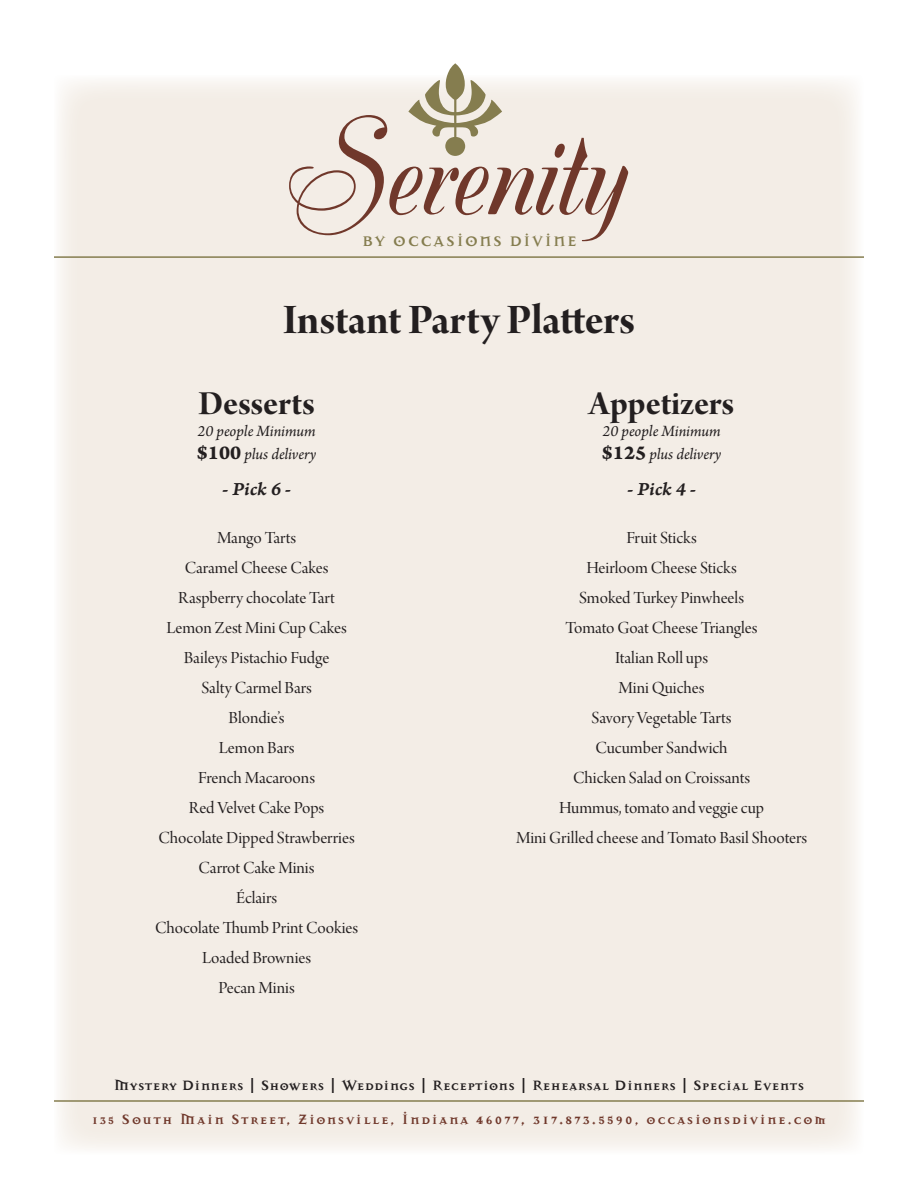
<style>
.page{position:relative;width:918px;height:1188px;background:#fff}
.page>*{position:absolute;margin:0;border:0;box-sizing:border-box;transform-origin:0 0}
.t1{font:112.35px "Silk Script";color:#70382b}
.Menu_body{font:45px "Arno Pro Bold Display";letter-spacing:-.005em;color:#231f20}
.Menu_body-2{font:36px "Arno Pro Bold Display";color:#231f20}
.Menu_body-3{font:19.5px "Arno Pro Smbd Italic Caption";letter-spacing:-.005em;color:#231f20}
.Item_Title_and_Price{font:18px "Arno Pro Display";color:#231f20}
.Menu_body-4{font:italic 16.5px "Arno Pro";letter-spacing:-.005em;color:#231f20}
.t2{font:700 15.3px "Mason Serif Alt";letter-spacing:.1em;color:#857d4f}
.t3{font:700 15px "Mason Serif Alt";letter-spacing:.1em;color:#70382b}
.t4{font:700 15px "Mason Serif Alt";letter-spacing:.02em;color:#231f20}
.s1{font-family:"Arno Pro Bold Caption";font-style:normal;font-size:21px}
.s2{font-size:16.5px}
</style>
<div class="page">
<div style="left:54px;top:75px;width:810px;height:1080px;background:#f3ede6"></div>
<hr style="left:54px;top:1100px;width:810px;height:2px;background:#857d4f">
<hr style="left:54px;top:256px;width:810px;height:2px;background:#857d4f">
<svg style="left:408px;top:63px;width:94px;height:93px"></svg>
<p class="t1" style="left:285px;top:93px;width:341px">Serenity</p>
<p class="t2" style="left:362px;top:232px;width:217px">BY OCCASIONS DIVINE</p>
<p class="Menu_body" style="left:283px;top:294px;width:354px">Instant Party Platters</p>
<p class="Menu_body-2" style="left:198px;top:383px;width:118px">Desserts</p>
<p class="Menu_body-4" style="left:198px;top:422px;width:119px">20 people Minimum</p>
<p class="Menu_body-4" style="left:197px;top:444px;width:121px"><span class="s1">$100</span> plus delivery</p>
<p class="Menu_body-3" style="left:222px;top:476px;width:71px">- Pick 6 -</p>
<p class="Item_Title_and_Price" style="left:217px;top:527px;width:81px">Mango Tarts</p>
<p class="Item_Title_and_Price" style="left:185px;top:557px;width:145px">Caramel Cheese Cakes</p>
<p class="Item_Title_and_Price" style="left:178px;top:587px;width:158px">Raspberry chocolate Tart</p>
<p class="Item_Title_and_Price" style="left:166px;top:617px;width:182px">Lemon Zest Mini Cup Cakes</p>
<p class="Item_Title_and_Price" style="left:184px;top:647px;width:147px">Baileys Pistachio Fudge</p>
<p class="Item_Title_and_Price" style="left:201px;top:677px;width:112px">Salty Carmel Bars</p>
<p class="Item_Title_and_Price" style="left:229px;top:707px;width:58px">Blondie’s</p>
<p class="Item_Title_and_Price" style="left:219px;top:737px;width:77px">Lemon Bars</p>
<p class="Item_Title_and_Price" style="left:198px;top:767px;width:118px">French Macaroons</p>
<p class="Item_Title_and_Price" style="left:189px;top:797px;width:137px">Red Velvet Cake Pops</p>
<p class="Item_Title_and_Price" style="left:158px;top:827px;width:198px">Chocolate Dipped Strawberries</p>
<p class="Item_Title_and_Price" style="left:199px;top:857px;width:117px">Carrot Cake Minis</p>
<p class="Item_Title_and_Price" style="left:236px;top:887px;width:43px">Éclairs</p>
<p class="Item_Title_and_Price" style="left:155px;top:917px;width:205px">Chocolate Thumb Print Cookies</p>
<p class="Item_Title_and_Price" style="left:202px;top:947px;width:111px">Loaded Brownies</p>
<p class="Item_Title_and_Price" style="left:219px;top:977px;width:78px">Pecan Minis</p>
<p class="Menu_body-2" style="left:589px;top:383px;width:147px">Appetizers</p>
<p class="Menu_body-4" style="left:603px;top:422px;width:119px">20 people Minimum</p>
<p class="Menu_body-4" style="left:602px;top:444px;width:121px"><span class="s1">$125</span> plus delivery</p>
<p class="Menu_body-3" style="left:627px;top:476px;width:71px">- Pick 4 -</p>
<p class="Item_Title_and_Price" style="left:626px;top:527px;width:72px">Fruit Sticks</p>
<p class="Item_Title_and_Price" style="left:586px;top:557px;width:152px">Heirloom Cheese Sticks</p>
<p class="Item_Title_and_Price" style="left:579px;top:587px;width:167px">Smoked Turkey Pinwheels</p>
<p class="Item_Title_and_Price" style="left:566px;top:617px;width:194px">Tomato Goat Cheese Triangles</p>
<p class="Item_Title_and_Price" style="left:615px;top:647px;width:94px">Italian Roll ups</p>
<p class="Item_Title_and_Price" style="left:619px;top:677px;width:88px">Mini Quiches</p>
<p class="Item_Title_and_Price" style="left:592px;top:707px;width:142px">Savory Vegetable Tarts</p>
<p class="Item_Title_and_Price" style="left:596px;top:737px;width:134px">Cucumber Sandwich</p>
<p class="Item_Title_and_Price" style="left:573px;top:767px;width:179px">Chicken Salad on Croissants</p>
<p class="Item_Title_and_Price" style="left:559px;top:797px;width:207px">Hummus, tomato and veggie cup</p>
<p class="Item_Title_and_Price" style="left:516px;top:827px;width:293px">Mini Grilled cheese and Tomato Basil Shooters</p>
<p class="t4" style="left:114px;top:1077px;width:692px">Mystery Dinners | Showers | Weddings | Receptions | Rehearsal Dinners | Special Events</p>
<p class="t3" style="left:92px;top:1111px;width:736px">135 South Main Street, Zionsville, Indiana <span class="s2">46077, 317.873.5590</span>, occasionsdivine.com</p>
</div>
